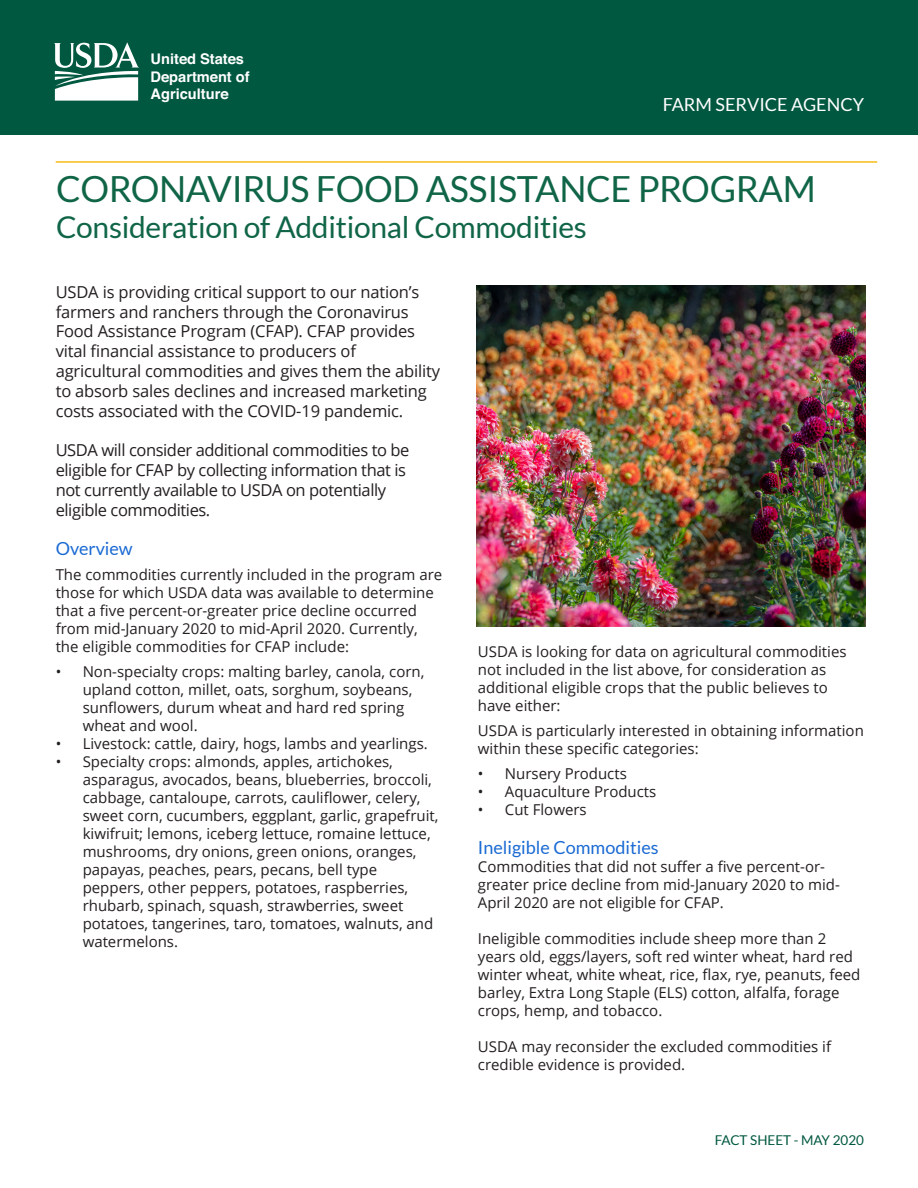
<style>
.page{position:relative;width:918px;height:1188px;background:#fff}
.page>*{position:absolute;margin:0;border:0;box-sizing:border-box;transform-origin:0 0}
.Subheader_1{font:36px "Lato";letter-spacing:-.01em;color:#0f6546}
.Subheader_1-2{font:30px "Lato";letter-spacing:-.01em;color:#0f6546}
.Body_Style{font:18px "Lato";color:#1a6ad3}
.Subheader_1-3{font:18px "Lato";color:#fff}
.Body_Style-2{font:16.5px/19.8px "Open Sans";letter-spacing:-.01em;color:#231f20}
.Body_Style-3{font:15px/18px "Open Sans";color:#231f20}
.t1{font:700 14.7px/17.5px "Helvetica";color:#fff}
.Subheader_1-4{font:13.5px "Lato";color:#005840}
.s1{font-style:inherit}
</style>
<div class="page">
<div style="left:0;top:0;width:918px;height:135px;background:#005840"></div>
<svg style="left:54px;top:42px;width:85px;height:59px"></svg>
<hr style="left:56px;top:161px;width:821px;height:2px;background:#f6be16">
<img style="left:476px;top:285px;width:389px;height:341px">
<p class="t1" style="left:151px;top:50px;width:101px">United States<br>Department of<br>Agriculture</p>
<p class="Subheader_1-3" style="left:663px;top:95px;width:203px">FARM SERVICE AGENCY</p>
<p class="Subheader_1" style="left:56px;top:169px;width:761px">CORONAVIRUS FOOD ASSISTANCE PROGRAM</p>
<p class="Subheader_1-2" style="left:56px;top:210px;width:532px">Consideration of Additional Commodities</p>
<p class="Body_Style-2" style="left:56px;top:281px;width:386px">USDA is providing critical support to our nation’s farmers and ranchers through the Coronavirus Food Assistance Program (CFAP). CFAP provides vital financial assistance to producers of agricultural commodities and gives them the ability to absorb sales <span class="s1">declines</span> and increased marketing costs associated with the COVID-19 pandemic.</p>
<p class="Body_Style-2" style="left:56px;top:440px;width:355px">USDA will consider additional commodities to be eligible for CFAP by collecting information that is not currently available to USDA on potentially eligible commodities.</p>
<p class="Body_Style" style="left:56px;top:539px;width:79px">Overview</p>
<p class="Body_Style-3" style="left:56px;top:565px;width:388px">The commodities currently included in the program are those for which USDA data was available to determine that a five percent-or-greater price decline occurred from mid-January 2020 to mid-April 2020. Currently, the eligible commodities for CFAP include:</p>
<p class="Body_Style-3" style="left:83px;top:662px;width:343px;text-indent:-27px">• Non-specialty crops: malting barley, canola, corn, upland cotton, millet, oats, sorghum, soybeans, sunflowers, durum wheat and hard red spring wheat and wool.</p>
<p class="Body_Style-3" style="left:56px;top:734px;width:374px">• Livestock: cattle, dairy, hogs, lambs and yearlings.</p>
<p class="Body_Style-3" style="left:83px;top:752px;width:357px;text-indent:-27px">• Specialty crops: almonds, apples, artichokes, asparagus, avocados, beans, blueberries, broccoli, cabbage, cantaloupe, carrots, cauliflower, celery, sweet corn, cucumbers, eggplant, garlic, grapefruit, kiwifruit; lemons, iceberg lettuce, romaine lettuce, mushrooms, dry onions, green onions, oranges, papayas, peaches, pears, pecans, bell type peppers, other peppers, potatoes, raspberries, rhubarb, spinach, squash, strawberries, sweet potatoes, tangerines, taro, tomatoes, walnuts, and watermelons.</p>
<p class="Body_Style-3" style="left:478px;top:642px;width:370px">USDA is looking for data on agricultural commodities not included in the list above, for consideration as additional eligible crops that the public believes to have either:</p>
<p class="Body_Style-3" style="left:478px;top:721px;width:387px">USDA is particularly interested in obtaining information within these specific categories:</p>
<p class="Body_Style-3" style="left:478px;top:764px;width:150px">• Nursery Products</p>
<p class="Body_Style-3" style="left:478px;top:782px;width:180px">• Aquaculture Products</p>
<p class="Body_Style-3" style="left:478px;top:800px;width:110px">• Cut Flowers</p>
<p class="Body_Style" style="left:478px;top:838px;width:182px">Ineligible Commodities</p>
<p class="Body_Style-3" style="left:478px;top:858px;width:364px">Commodities that did not suffer a five percent-or&shy;greater price decline from mid-January 2020 to mid-<br>April 2020 are not eligible for CFAP.</p>
<p class="Body_Style-3" style="left:478px;top:930px;width:384px">Ineligible commodities include sheep more than 2 years old, eggs/layers, soft red winter wheat, hard red winter wheat, white wheat, rice, flax, rye, peanuts, feed barley, Extra Long Staple (ELS) cotton, alfalfa, forage crops, hemp, and tobacco.</p>
<p class="Body_Style-3" style="left:478px;top:1038px;width:355px">USDA may reconsider the excluded commodities if credible evidence is provided.</p>
<p class="Subheader_1-4" style="left:715px;top:1132px;width:151px">FACT SHEET - MAY 2020</p>
</div>
